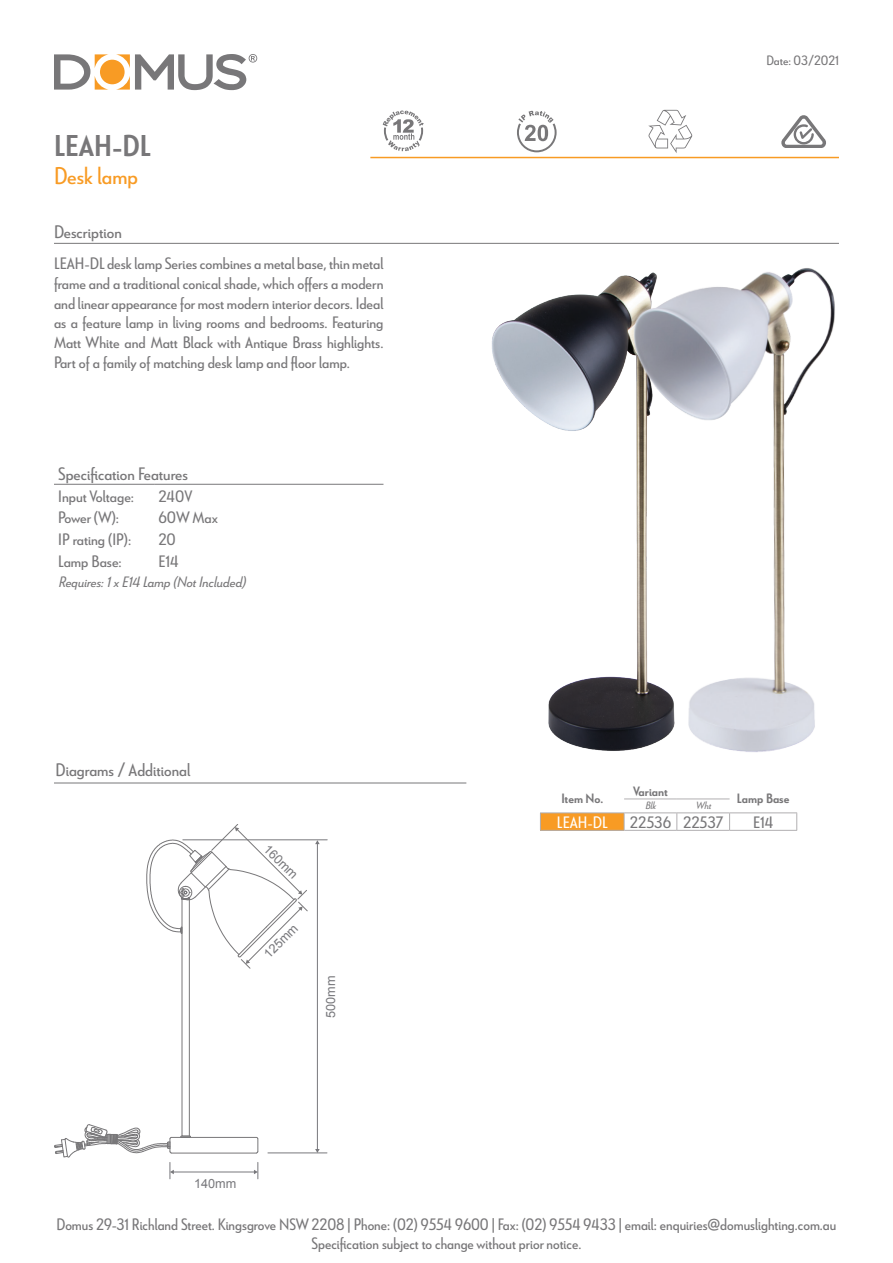
<style>
.page{position:relative;width:893px;height:1263px;background:#fff}
.page>*{position:absolute;margin:0;border:0;box-sizing:border-box;transform-origin:0 0}
.t1{font:700 30px "Le Havre";color:#787779}
.t2{font:24px "Le Havre";color:#f89b24}
.t3{font:18px "Le Havre";color:#787779}
.t4{font:16.5px/19.8px "Le Havre";color:#787779;text-align:justify}
.t5{font:16.5px/19.8px "Le Havre";color:#787779;text-align:center;scale:.96 1}
.t6{font:16.5px "Le Havre";color:#fff}
.t7{font:italic 15px "Le Havre";color:#787779}
.t8{font:700 13.5px "Le Havre";color:#787779}
.t9{font:13.5px "Le Havre";color:#787779}
.t10{font:12.75px "Arial";color:#78787c}
.t11{font:italic 10.5px "Le Havre";color:#787779}
</style>
<div class="page">
<svg style="left:54px;top:54px;width:55px;height:36px"></svg>
<svg style="left:116px;top:54px;width:141px;height:36px"></svg>
<div style="left:100px;top:60px;width:25px;height:24px;background:#f89b24;border-radius:50%"></div>
<hr style="left:370px;top:157px;width:469px;height:1px;background:#f89b24">
<hr style="left:183px;top:839px;width:144px;height:1px;background:#78787c">
<hr style="left:268px;top:1153px;width:59px;height:1px;background:#78787c">
<hr style="left:317px;top:843px;width:1px;height:307px;background:#78787c">
<svg style="left:315px;top:1149px;width:5px;height:4px"></svg>
<svg style="left:315px;top:840px;width:5px;height:4px"></svg>
<svg style="left:54px;top:824px;width:254px;height:355px"></svg>
<hr style="left:54px;top:243px;width:785px;height:1px;background:#787779">
<hr style="left:54px;top:783px;width:412px;height:1px;background:#787779">
<svg style="left:648px;top:110px;width:44px;height:43px"></svg>
<svg style="left:781px;top:115px;width:45px;height:33px"></svg>
<svg style="left:517px;top:111px;width:40px;height:41px"></svg>
<svg style="left:383px;top:111px;width:41px;height:40px"></svg>
<hr style="left:54px;top:484px;width:100px;height:1px;background:#787779">
<hr style="left:154px;top:484px;width:229px;height:1px;background:#787779">
<svg style="left:540px;top:799px;width:257px;height:31px"></svg>
<hr style="left:540px;top:830px;width:84px;height:1px;background:#b1afb1">
<hr style="left:624px;top:830px;width:53px;height:1px;background:#b1afb1">
<hr style="left:677px;top:830px;width:53px;height:1px;background:#b1afb1">
<hr style="left:730px;top:830px;width:67px;height:1px;background:#b1afb1">
<hr style="left:624px;top:812px;width:53px;height:1px;background:#b1afb1">
<hr style="left:677px;top:812px;width:53px;height:1px;background:#b1afb1">
<hr style="left:624px;top:798px;width:53px;height:1px;background:#b1afb1">
<hr style="left:677px;top:798px;width:53px;height:1px;background:#b1afb1">
<hr style="left:540px;top:812px;width:84px;height:1px;background:#b1afb1">
<hr style="left:730px;top:812px;width:67px;height:1px;background:#b1afb1">
<img style="left:445px;top:242px;width:136px;height:542px">
<img style="left:581px;top:242px;width:258px;height:510px">
<h1 class="t1" style="left:54px;top:127px;width:98px">LEAH-DL</h1>
<h2 class="t2" style="left:54px;top:162px;width:85px">Desk lamp</h2>
<p class="t3" style="left:54px;top:221px;width:69px">Description</p>
<p class="t4" style="left:54px;top:253px;width:331px">LEAH-DL desk lamp Series combines a metal base, thin metal frame and a traditional conical shade, which offers a modern and linear appearance for most modern interior decors. Ideal as a feature lamp in living rooms and bedrooms. Featuring Matt White and Matt Black with Antique Brass highlights.<br>Part of a family of matching desk lamp and floor lamp.</p>
<p class="t3" style="left:58px;top:463px;width:131px">Specification Features</p>
<p class="t4" style="left:58px;top:486px;width:77px">Input Voltage:</p>
<p class="t4" style="left:158px;top:486px;width:36px">240V</p>
<p class="t4" style="left:58px;top:507px;width:62px">Power (W):</p>
<p class="t4" style="left:158px;top:507px;width:61px">60W Max</p>
<p class="t4" style="left:58px;top:529px;width:74px">IP rating (IP):</p>
<p class="t4" style="left:158px;top:529px;width:19px">20</p>
<p class="t4" style="left:58px;top:551px;width:65px">Lamp Base:</p>
<p class="t4" style="left:158px;top:551px;width:22px">E14</p>
<p class="t7" style="left:58px;top:573px;width:189px">Requires: 1 x E14 Lamp (Not Included)</p>
<p class="t3" style="left:56px;top:759px;width:136px">Diagrams / Additional</p>
<p class="t10" style="left:272px;top:841px;width:44px;rotate:45deg">160mm</p>
<p class="t10" style="left:260px;top:950px;width:44px;rotate:-45deg">125mm</p>
<p class="t10" style="left:322px;top:1018px;width:44px;rotate:-90deg">500mm</p>
<p class="t10" style="left:194px;top:1175px;width:44px">140mm</p>
<p class="t9" style="left:766px;top:52px;width:74px">Date: 03/2021</p>
<p class="t8" style="left:561px;top:790px;width:43px">Item No.</p>
<p class="t8" style="left:633px;top:783px;width:36px">Variant</p>
<p class="t11" style="left:645px;top:800px;width:12px">Blk</p>
<p class="t11" style="left:695px;top:800px;width:17px">Wht</p>
<p class="t8" style="left:737px;top:790px;width:54px">Lamp Base</p>
<p class="t6" style="left:557px;top:813px;width:53px">LEAH-DL</p>
<p class="t4" style="left:630px;top:812px;width:95px">22536 22537</p>
<p class="t4" style="left:753px;top:812px;width:22px">E14</p>
<p class="t5" style="left:57px;top:1214px;width:814px">Domus 29-31 Richland Street. Kingsgrove NSW 2208 | Phone: (02) 9554 9600 | Fax: (02) 9554 9433 | email: enquiries@domuslighting.com.au<br>Specification subject to change without prior notice.</p>
</div>
